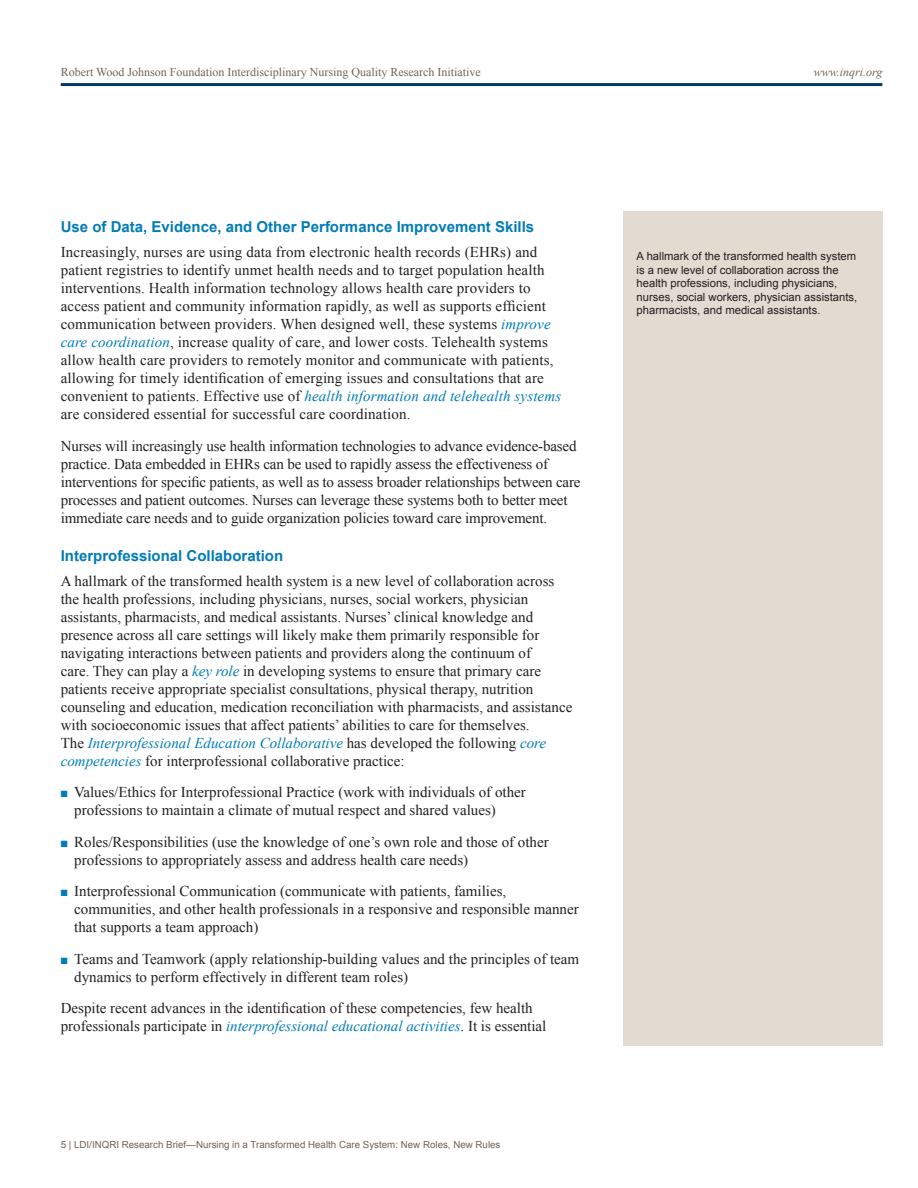
<style>
.page{position:relative;width:918px;height:1188px;background:#fff}
.page>*{position:absolute;margin:0;border:0;box-sizing:border-box;transform-origin:0 0}
.Text_1{font:15px/18px "Times New Roman";color:#231f20}
.Subhead_2{font:700 15px "Arial";color:#007cb8}
.t1{font:12px "Times New Roman";color:#716259}
.t2{font:italic 12px "Times New Roman";color:#716259}
.Sidebar_Text{font:11.25px/13.5px "Arial";color:#231f20}
.t3{font:9.75px "Arial";color:#716259}
.s1{font-style:italic;color:#007cb8}
.s2{color:#007cb8}
</style>
<div class="page">
<hr style="left:61px;top:83px;width:821px;height:3px;background:#003c69">
<div style="left:623px;top:212px;width:259px;height:834px;background:#e2dbd1"></div>
<p class="t1" style="left:61px;top:64px;width:422px">Robert Wood Johnson Foundation Interdisciplinary Nursing Quality Research Initiative</p>
<p class="t2" style="left:814px;top:64px;width:70px">www.inqri.org</p>
<p class="Subhead_2" style="left:61px;top:217px;width:475px">Use of Data, Evidence, and Other Performance Improvement Skills</p>
<p class="Text_1" style="left:61px;top:243px;width:502px">Increasingly, nurses are using data from electronic health records (EHRs) and patient registries to identify unmet health needs and to target population health interventions. Health information technology allows health care providers to access patient and community information rapidly, as well as supports efficient communication between providers. When designed well, these systems <span class="s1">improve care coordination</span>, increase quality of care, and lower costs. Telehealth systems allow health care providers to remotely monitor and communicate with patients, allowing for timely identification of emerging issues and consultations that are convenient to patients. Effective use of <span class="s1">health information and telehealth systems </span>are considered essential for successful care coordination.</p>
<p class="Text_1" style="left:61px;top:436px;width:521px">Nurses will increasingly use health information technologies to advance evidence-based practice. Data embedded in EHRs can be used to rapidly assess the effectiveness of interventions for specific patients, as well as to assess broader relationships between care processes and patient outcomes. Nurses can leverage these systems both to better meet immediate care needs and to guide organization policies toward care improvement.</p>
<p class="Subhead_2" style="left:61px;top:546px;width:224px">Interprofessional Collaboration</p>
<p class="Text_1" style="left:61px;top:571px;width:513px">A hallmark of the transformed health system is a new level of collaboration across the health professions, including physicians, nurses, social workers, physician assistants, pharmacists, and medical assistants. Nurses’ clinical knowledge and presence across all care settings will likely make them primarily responsible for navigating interactions between patients and providers along the continuum of<br>care. They can play a <span class="s1">key role</span> in developing systems to ensure that primary care patients receive appropriate specialist consultations, physical therapy, nutrition counseling and education, medication reconciliation with pharmacists, and assistance with socioeconomic issues that affect patients’ abilities to care for themselves.<br>The <span class="s1">Interprofessional Education Collaborative</span> has developed the following <span class="s1">core competencies</span> for interprofessional collaborative practice:</p>
<p class="Text_1" style="left:74px;top:783px;width:453px;text-indent:-14px"><span class="s2">■</span> Values/Ethics for Interprofessional Practice (work with individuals of other professions to maintain a climate of mutual respect and shared values)</p>
<p class="Text_1" style="left:74px;top:832px;width:476px;text-indent:-14px"><span class="s2">■</span> Roles/Responsibilities (use the knowledge of one’s own role and those of other professions to appropriately assess and address health care needs)</p>
<p class="Text_1" style="left:74px;top:882px;width:506px;text-indent:-14px"><span class="s2">■</span> Interprofessional Communication (communicate with patients, families, communities, and other health professionals in a responsive and responsible manner that supports a team approach)</p>
<p class="Text_1" style="left:74px;top:949px;width:507px;text-indent:-14px"><span class="s2">■</span> Teams and Teamwork (apply relationship-building values and the principles of team dynamics to perform effectively in different team roles)</p>
<p class="Text_1" style="left:61px;top:999px;width:487px">Despite recent advances in the identification of these competencies, few health professionals participate in <span class="s1">interprofessional educational activities</span>. It is essential</p>
<p class="t3" style="left:61px;top:1138px;width:441px">5 | LDI/INQRI Research Brief—Nursing in a Transformed Health Care System: New Roles, New Rules</p>
<p class="Sidebar_Text" style="left:637px;top:250px;width:222px">A hallmark of the transformed health system is a new level of collaboration across the health professions, including physicians, nurses, social workers, physician assistants, pharmacists, and medical assistants.</p>
</div>
